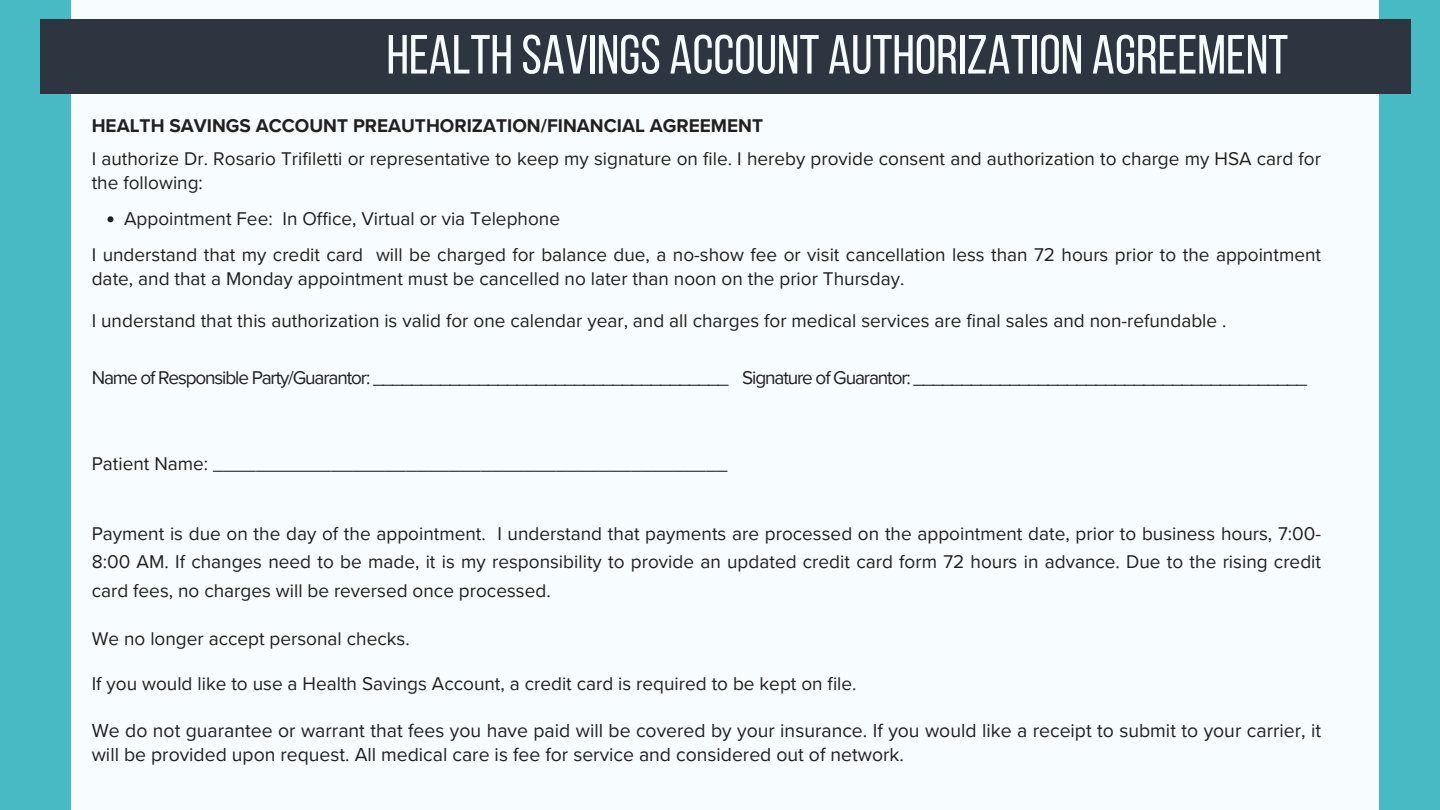
<style>
.page{position:relative;width:1440px;height:810px;background:#f7fdfe}
.page>*{position:absolute;margin:0;border:0;box-sizing:border-box;transform-origin:0 0}
.t1{font:55px "Bebas Neue";color:#f7fdfe}
.t2{font:19.4px/24px "Proxima Nova";color:#211f20}
.t3{font:19px/24px "Proxima Nova";color:#211f20}
.t4{font:19px "Proxima Nova";letter-spacing:-.06em;color:#211f20}
.t5{font:700 19px "Proxima Nova";color:#211f20}
</style>
<div class="page">
<div style="left:0;top:0;width:70px;height:810px;background:#48bac3"></div>
<div style="left:1379px;top:0;width:61px;height:810px;background:#48bac3"></div>
<div style="left:40px;top:19px;width:1371px;height:74px;background:#2d3541"></div>
<svg style="left:107px;top:216px;width:6px;height:6px"></svg>
<h1 class="t1" style="left:387px;top:32px;width:903px">HEALTH SAVINGS ACCOUNT AUTHORIZATION AGREEMENT</h1>
<h2 class="t5" style="left:92px;top:115px;width:673px">HEALTH SAVINGS ACCOUNT PREAUTHORIZATION/FINANCIAL AGREEMENT</h2>
<p class="t3" style="left:92px;top:147px;width:1231px">I authorize Dr. Rosario Trifiletti or representative to keep my signature on file. I hereby provide consent and authorization to charge my HSA card for the following:</p>
<p class="t3" style="left:124px;top:207px;width:438px">Appointment Fee: In Office, Virtual or via Telephone</p>
<p class="t3" style="left:92px;top:243px;width:1231px">I understand that my credit card will be charged for balance due, a no-show fee or visit cancellation less than 72 hours prior to the appointment date, and that a Monday appointment must be cancelled no later than noon on the prior Thursday.</p>
<p class="t3" style="left:92px;top:309px;width:1136px">I understand that this authorization is valid for one calendar year, and all charges for medical services are final sales and non-refundable .</p>
<p class="t4" style="left:92px;top:367px;width:1217px">Name of Responsible Party/Guarantor: _____________________________________ Signature of Guarantor: _________________________________________</p>
<p class="t3" style="left:92px;top:452px;width:637px">Patient Name: ________________________________________________</p>
<p class="t3" style="left:92px;top:519px;width:1231px;line-height:28.5px;text-align:justify">Payment is due on the day of the appointment. I understand that payments are processed on the appointment date, prior to business hours, 7:00- 8:00 AM. If changes need to be made, it is my responsibility to provide an updated credit card form 72 hours in advance. Due to the rising credit card fees, no charges will be reversed once processed.</p>
<p class="t3" style="left:92px;top:627px;width:320px">We no longer accept personal checks.</p>
<p class="t3" style="left:92px;top:672px;width:766px">If you would like to use a Health Savings Account, a credit card is required to be kept on file.</p>
<p class="t2" style="left:92px;top:719px;width:1231px">We do not guarantee or warrant that fees you have paid will be covered by your insurance. If you would like a receipt to submit to your carrier, it will be provided upon request. All medical care is fee for service and considered out of network.</p>
</div>
